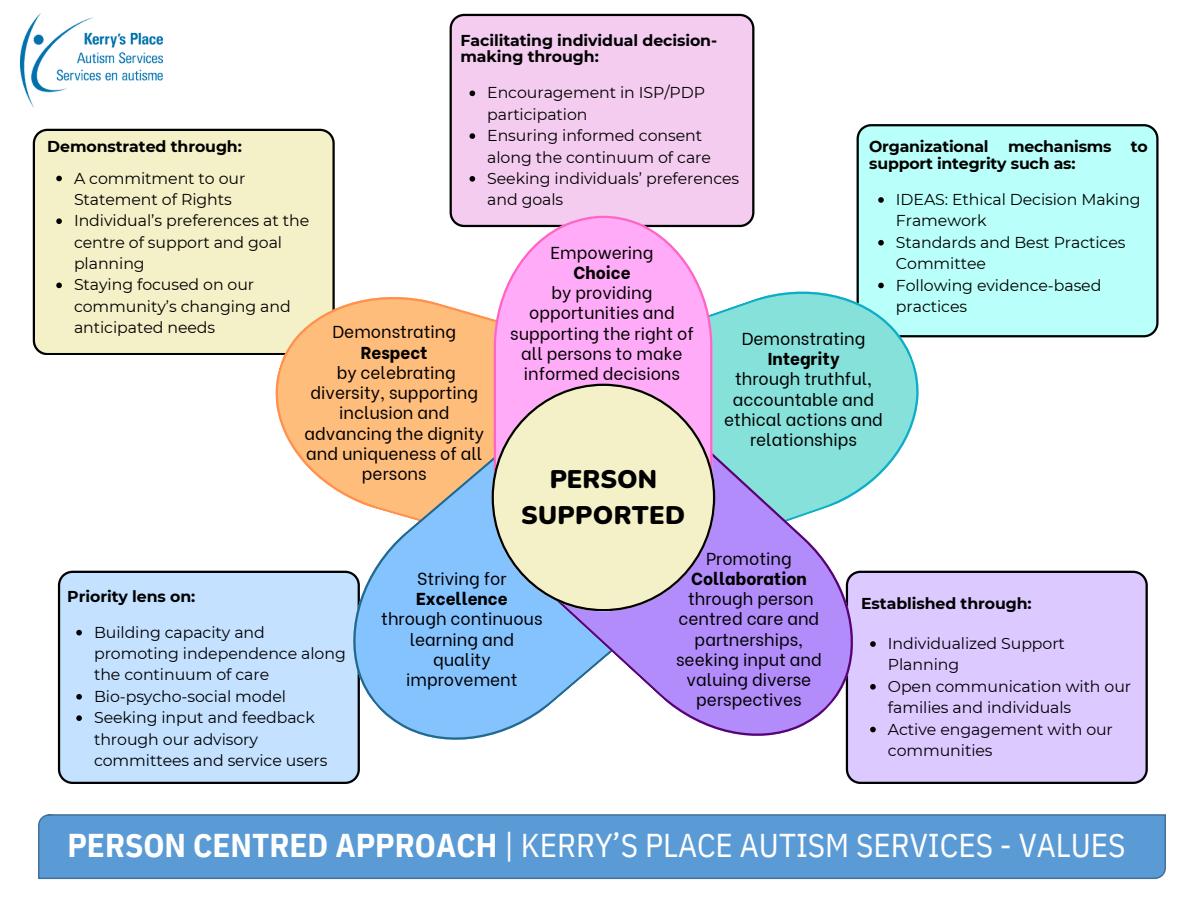
<style>
.page{position:relative;width:1188px;height:918px;background:#fff}
.page>*{position:absolute;margin:0;border:0;box-sizing:border-box;transform-origin:0 0}
.t1{font:33px "IBM Plex Sans Cond";color:#fff}
.t2{font:900 25.5px/36px "Nunito";letter-spacing:.015em;color:#000;text-align:center}
.t3{font:17.25px/20.2px "Be Vietnam";color:#000;text-align:center}
.t4{font:800 17.25px/20.2px "Be Vietnam";color:#000;text-align:center}
.t5{font:15.75px/21.3px "Montserrat";letter-spacing:-.005em;color:#000}
.t6{font:700 15.75px/16.8px "Montserrat";letter-spacing:-.005em;color:#000}
.s1{font-weight:400}
.s2{font-weight:700}
</style>
<div class="page">
<div style="left:33px;top:129px;width:301px;height:226px;background:#f4f0c7"></div>
<svg style="left:275px;top:288px;width:219px;height:207px;background:#fdc993"></svg>
<div style="left:58px;top:571px;width:301px;height:213px;background:#c4e2ff"></div>
<svg style="left:344px;top:412px;width:173px;height:338px;background:#b2c8db"></svg>
<div style="left:857px;top:124px;width:301px;height:213px;background:#b9fffa"></div>
<svg style="left:712px;top:282px;width:207px;height:289px"></svg>
<div style="left:846px;top:571px;width:301px;height:213px;background:#dcc9ff"></div>
<div style="left:450px;top:14px;width:304px;height:213px;background:#f4ccf0"></div>
<svg style="left:517px;top:407px;width:345px;height:338px"></svg>
<svg style="left:494px;top:216px;width:218px;height:168px;background:#fcb2f4"></svg>
<svg style="left:492px;top:384px;width:223px;height:227px;background:#e3d9ca"></svg>
<svg style="left:38px;top:814px;width:1128px;height:66px;background:#5c9ad2"></svg>
<img style="left:21px;top:14px;width:141px;height:93px">
<svg style="left:470px;top:91px;width:5px;height:5px"></svg>
<svg style="left:470px;top:133px;width:5px;height:6px"></svg>
<svg style="left:470px;top:176px;width:5px;height:6px"></svg>
<svg style="left:56px;top:176px;width:6px;height:5px"></svg>
<svg style="left:56px;top:218px;width:6px;height:6px"></svg>
<svg style="left:56px;top:283px;width:6px;height:5px"></svg>
<svg style="left:878px;top:197px;width:6px;height:6px"></svg>
<svg style="left:878px;top:240px;width:6px;height:6px"></svg>
<svg style="left:878px;top:283px;width:6px;height:5px"></svg>
<svg style="left:76px;top:630px;width:6px;height:5px"></svg>
<svg style="left:76px;top:694px;width:6px;height:6px"></svg>
<svg style="left:76px;top:715px;width:6px;height:6px"></svg>
<svg style="left:870px;top:641px;width:6px;height:6px"></svg>
<svg style="left:870px;top:684px;width:6px;height:6px"></svg>
<svg style="left:870px;top:727px;width:6px;height:5px"></svg>
<p class="t6" style="left:461px;top:31px;width:258px">Facilitating individual decision&shy;making through:</p>
<p class="t5" style="left:487px;top:82px;width:219px">Encouragement in ISP/PDP participation</p>
<p class="t5" style="left:487px;top:125px;width:225px">Ensuring informed consent along the continuum of care</p>
<p class="t5" style="left:487px;top:168px;width:254px">Seeking individuals’ preferences and goals</p>
<p class="t6" style="left:869px;top:138px;width:280px">Organizational mechanisms to support integrity such as:</p>
<p class="t5" style="left:896px;top:189px;width:246px">IDEAS: Ethical Decision Making<br>Framework</p>
<p class="t5" style="left:896px;top:231px;width:231px">Standards and Best Practices<br>Committee</p>
<h3 class="t5" style="left:896px;top:274px;width:207px">Following evidence-based practices</h3>
<h2 class="t6" style="left:47px;top:138px;width:196px">Demonstrated through:</h2>
<p class="t5" style="left:74px;top:167px;width:173px">A commitment to our<br>Statement of Rights</p>
<p class="t5" style="left:74px;top:210px;width:237px">Individual’s preferences at the centre of support and goal planning</p>
<p class="t5" style="left:74px;top:274px;width:218px">Staying focused on our community’s changing and anticipated needs</p>
<p class="t3" style="left:550px;top:241px;width:105px">Empowering</p>
<p class="t4" style="left:573px;top:261px;width:59px">Choice</p>
<p class="t3" style="left:510px;top:281px;width:185px">by providing opportunities and supporting the right of all persons to make informed decisions</p>
<p class="t3" style="left:332px;top:320px;width:125px">Demonstrating</p>
<h3 class="t4" style="left:361px;top:340px;width:68px">Respect</h3>
<p class="t3" style="left:305px;top:361px;width:181px">by celebrating diversity, supporting inclusion and advancing the dignity and uniqueness of all persons</p>
<p class="t3" style="left:742px;top:327px;width:125px">Demonstrating</p>
<p class="t4" style="left:768px;top:347px;width:73px">Integrity</p>
<p class="t3" style="left:724px;top:367px;width:160px">through truthful, accountable and ethical actions and relationships</p>
<h3 class="t2" style="left:521px;top:461px;width:166px">PERSON<br>SUPPORTED</h3>
<p class="t6" style="left:67px;top:588px;width:130px">Priority lens on:</p>
<p class="t5" style="left:94px;top:621px;width:253px">Building capacity and promoting independence along the continuum of care</p>
<p class="t5" style="left:94px;top:686px;width:193px">Bio-psycho-social model</p>
<h3 class="t5" style="left:94px;top:707px;width:235px">Seeking input and feedback through our advisory committees and service users</h3>
<h3 class="t3" style="left:417px;top:567px;width:91px">Striving for</h3>
<p class="t4" style="left:416px;top:587px;width:93px">Excellence</p>
<p class="t3" style="left:381px;top:607px;width:163px">through continuous</p>
<p class="t3" style="left:406px;top:627px;width:113px">learning and quality improvement</p>
<p class="t4" style="left:691px;top:546px;width:117px"><span class="s1">Promoting<br></span>Collaboration</p>
<p class="t3" style="left:676px;top:587px;width:147px">through person centred care and partnerships, seeking input and valuing diverse perspectives</p>
<p class="t6" style="left:861px;top:595px;width:172px">Established through:</p>
<p class="t5" style="left:888px;top:633px;width:179px">Individualized Support<br>Planning</p>
<p class="t5" style="left:888px;top:676px;width:245px">Open communication with our families and individuals</p>
<p class="t5" style="left:888px;top:718px;width:227px">Active engagement with our communities</p>
<p class="t1" style="left:67px;top:823px;width:1060px"><span class="s2">PERSON CENTRED APPROACH</span> | KERRY’S PLACE AUTISM SERVICES - VALUES</p>
</div>
